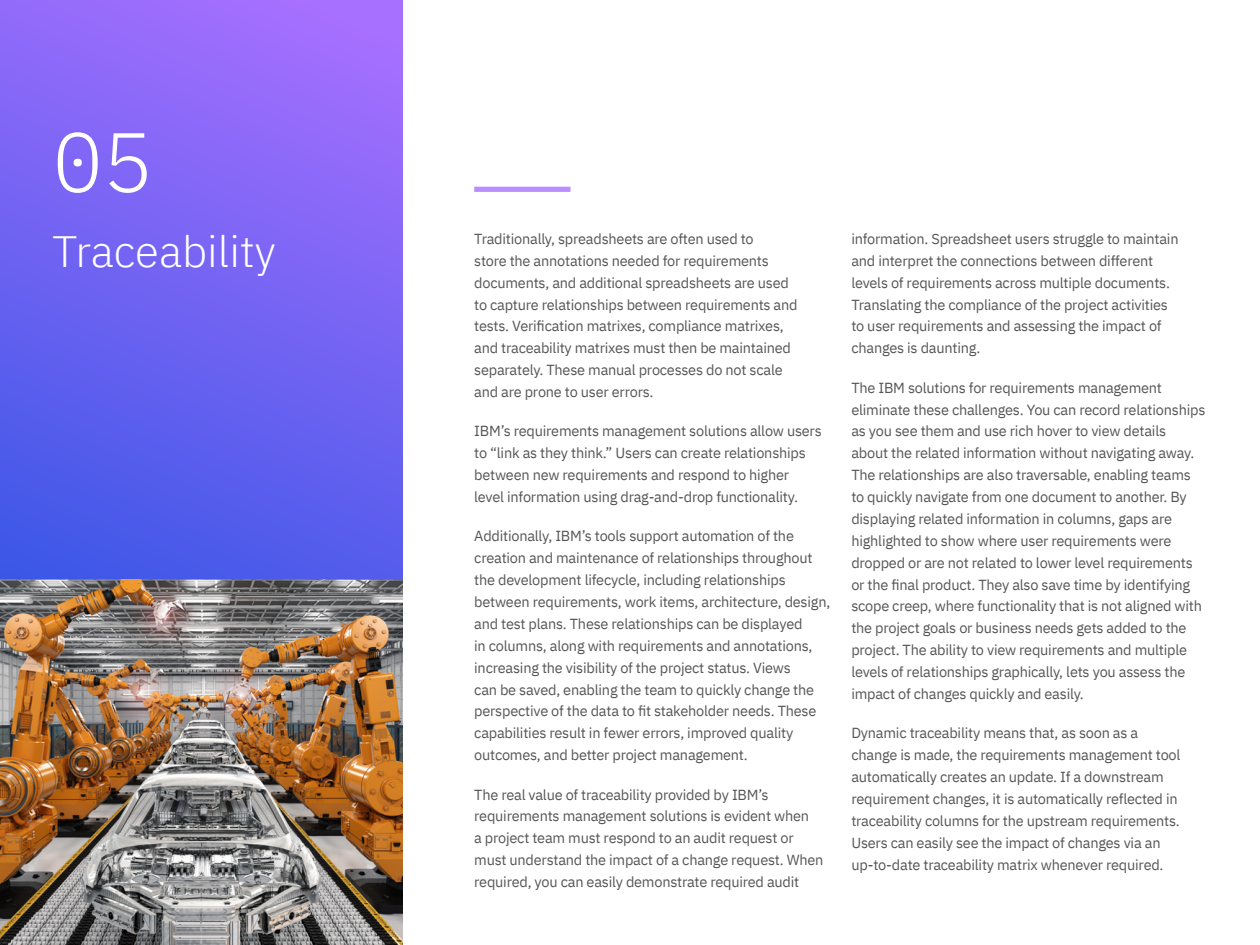
<style>
.page{position:relative;width:1260px;height:945px;background:#fff}
.page>*{position:absolute;margin:0;border:0;box-sizing:border-box;transform-origin:0 0}
.t1{font:300 84px "IBM Plex Mono";color:#fff}
.t2{font:300 43.75px "IBM Plex Sans";color:#fff}
.t3{font:14.53px/21.9px "IBM Plex Sans";letter-spacing:-.015em;color:#565656}
</style>
<div class="page">
<svg style="left:0;top:0;width:402px;height:579px;background:#7363f2"></svg>
<div style="left:474px;top:187px;width:96px;height:5px;background:#bb8eff"></div>
<img style="left:0;top:579px;width:402px;height:366px">
<h1 class="t1" style="left:52px;top:99px;width:102px">05</h1>
<h2 class="t2" style="left:52px;top:218px;width:225px">Traceability</h2>
<p class="t3" style="left:474px;top:227px;width:325px">Traditionally, spreadsheets are often used to<br>store the annotations needed for requirements documents, and additional spreadsheets are used to capture relationships between requirements and tests. Verification matrixes, compliance matrixes, and traceability matrixes must then be maintained separately. These manual processes do not scale and are prone to user errors.</p>
<p class="t3" style="left:474px;top:419px;width:349px">IBM’s requirements management solutions allow users to “link as they think.” Users can create relationships between new requirements and respond to higher level information using drag-and-drop functionality.</p>
<p class="t3" style="left:474px;top:524px;width:358px">Additionally, IBM’s tools support automation of the creation and maintenance of relationships throughout the development lifecycle, including relationships between requirements, work items, architecture, design, and test plans. These relationships can be displayed<br>in columns, along with requirements and annotations, increasing the visibility of the project status. Views<br>can be saved, enabling the team to quickly change the perspective of the data to fit stakeholder needs. These capabilities result in fewer errors, improved quality outcomes, and better project management.</p>
<p class="t3" style="left:474px;top:782px;width:351px">The real value of traceability provided by IBM’s requirements management solutions is evident when<br>a project team must respond to an audit request or must understand the impact of a change request. When required, you can easily demonstrate required audit</p>
<p class="t3" style="left:851px;top:227px;width:329px">information. Spreadsheet users struggle to maintain and interpret the connections between different levels of requirements across multiple documents.<br>Translating the compliance of the project activities to user requirements and assessing the impact of changes is daunting.</p>
<p class="t3" style="left:851px;top:375px;width:356px">The IBM solutions for requirements management eliminate these challenges. You can record relationships as you see them and use rich hover to view details about the related information without navigating away.<br>The relationships are also traversable, enabling teams to quickly navigate from one document to another. By displaying related information in columns, gaps are highlighted to show where user requirements were dropped or are not related to lower level requirements or the final product. They also save time by identifying scope creep, where functionality that is not aligned with the project goals or business needs gets added to the project. The ability to view requirements and multiple levels of relationships graphically, lets you assess the impact of changes quickly and easily.</p>
<p class="t3" style="left:851px;top:721px;width:331px">Dynamic traceability means that, as soon as a change is made, the requirements management tool automatically creates an update. If a downstream requirement changes, it is automatically reflected in traceability columns for the upstream requirements.<br>Users can easily see the impact of changes via an up-to-date traceability matrix whenever required.</p>
</div>
